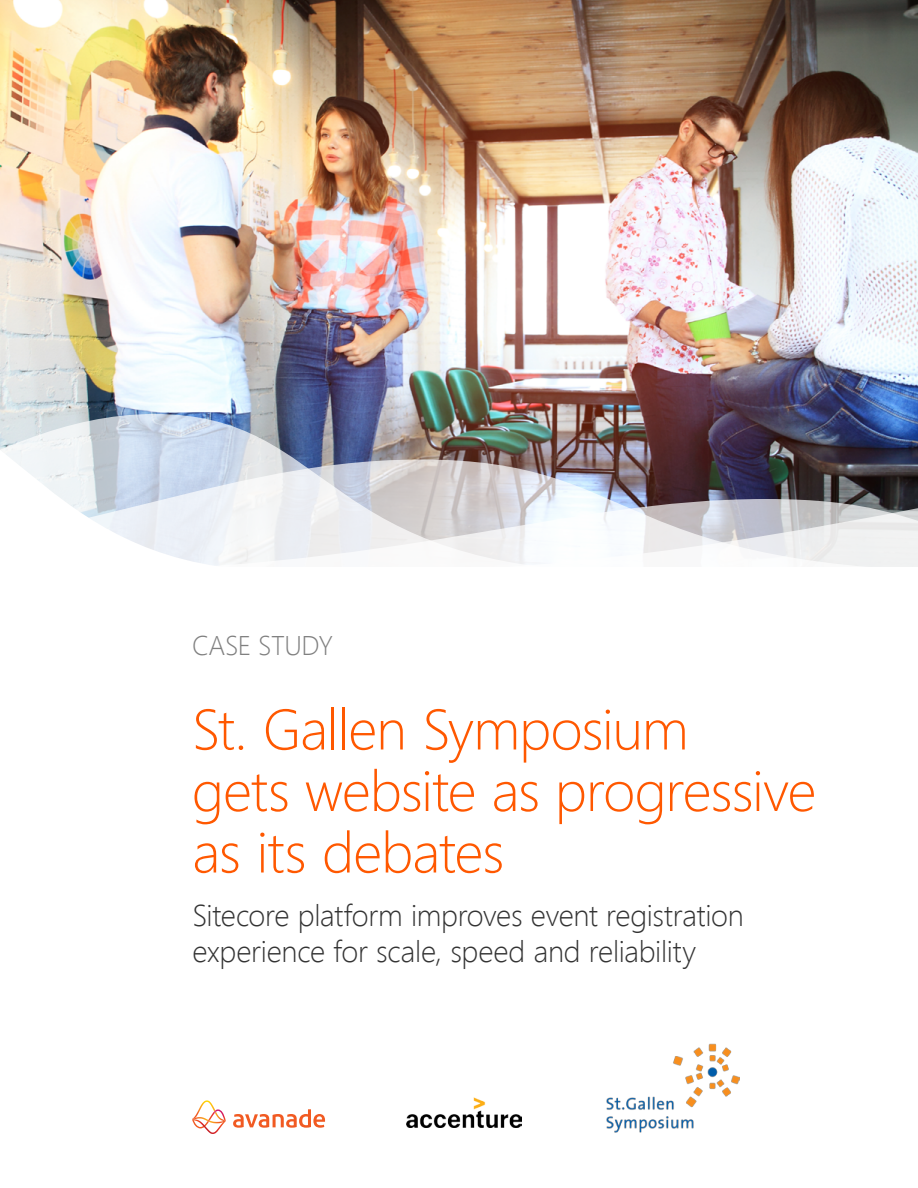
<style>
.page{position:relative;width:918px;height:1188px;background:#fff}
.page>*{position:absolute;margin:0;border:0;box-sizing:border-box;transform-origin:0 0}
.t1{font:300 57px/61.5px "Segoe UI";letter-spacing:-.02em;color:#ff5800}
.t2{font:300 30px/36px "Segoe UI";letter-spacing:-.01em;color:#333}
.t3{font:300 27px "Segoe UI";letter-spacing:-.015em;color:#808080}
</style>
<div class="page">
<img style="left:0;top:0;width:918px;height:400px">
<img style="left:0;top:400px;width:918px;height:167px">
<img style="left:606px;top:1043px;width:134px;height:90px">
<svg style="left:233px;top:1109px;width:92px;height:19px"></svg>
<svg style="left:192px;top:1100px;width:34px;height:34px"></svg>
<img style="left:406px;top:1098px;width:116px;height:29px">
<p class="t3" style="left:192px;top:627px;width:142px">CASE STUDY</p>
<h1 class="t1" style="left:192px;top:697px;width:626px">St. Gallen Symposium<br>gets website as progressive as its debates</h1>
<p class="t2" style="left:192px;top:897px;width:553px">Sitecore platform improves event registration experience for scale, speed and reliability</p>
</div>
